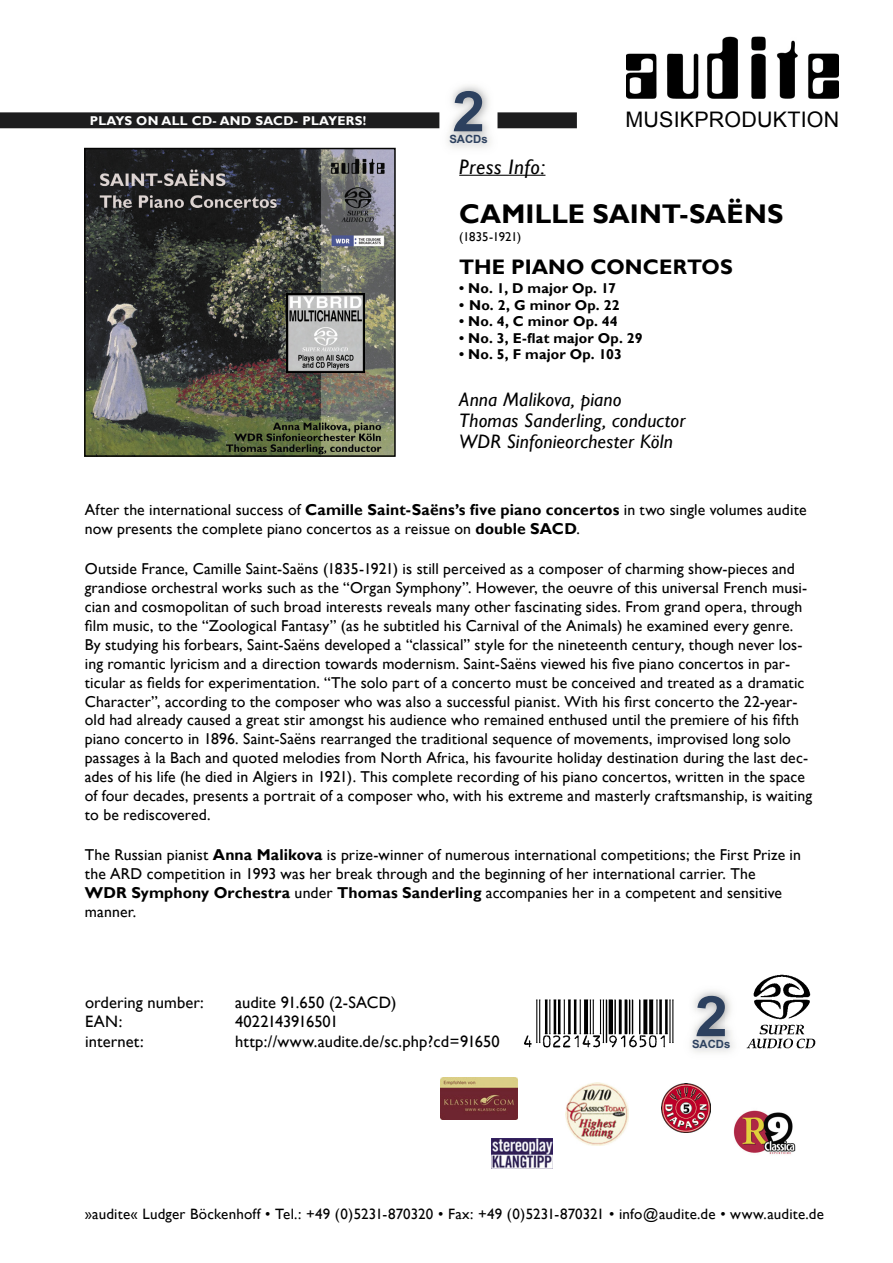
<style>
.page{position:relative;width:893px;height:1263px;background:#fff}
.page>*{position:absolute;margin:0;border:0;box-sizing:border-box;transform-origin:0 0}
.t1{font:700 56.1px "Arial";color:#2d415f;scale:1.05 1}
.t2{font:700 27px "Gill Sans";letter-spacing:.005em;color:#000}
.t3{font:21.45px "Arial";letter-spacing:.01em;color:#000}
.t4{font:700 21px "Gill Sans";letter-spacing:.005em;color:#000}
.t5{font:italic 21px "Gill Sans";letter-spacing:.025em;color:#000}
.t6{font:italic 19.5px/21px "Gill Sans";letter-spacing:.01em;color:#000}
.t7{font:16.5px "Gill Sans";letter-spacing:.005em;color:#000}
.t8{font:15.75px/18.9px "Gill Sans";letter-spacing:.01em;color:#000}
.t9{font:15px "Gill Sans";letter-spacing:.01em;color:#000}
.t10{font:700 14.25px "Gill Sans";letter-spacing:.01em;color:#000}
.t11{font:700 12.75px "Gill Sans";letter-spacing:.025em;color:#fff}
.t12{font:12.75px "Gill Sans";letter-spacing:-.01em;color:#000}
.t13{font:700 11.25px "Arial";color:#2d415f}
.s1{font-weight:700}
</style>
<div class="page">
<hr style="left:459px;top:175px;width:86px;height:1px;background:#000">
<img style="left:87px;top:151px;width:306px;height:303px">
<div style="left:84px;top:148px;width:312px;height:309px;border:2px solid #050505"></div>
<img style="left:626px;top:36px;width:213px;height:62px">
<img style="left:524px;top:999px;width:150px;height:49px">
<img style="left:746px;top:975px;width:69px;height:73px">
<img style="left:286px;top:293px;width:78px;height:79px">
<img style="left:451px;top:85px;width:38px;height:40px">
<img style="left:454px;top:91px;width:28px;height:34px">
<img style="left:447px;top:125px;width:51px;height:24px">
<svg style="left:0;top:112px;width:440px;height:17px;background:#2b2b2c"></svg>
<img style="left:454px;top:125px;width:28px;height:6px">
<div style="left:498px;top:113px;width:78px;height:15px;background:#1d1d1e"></div>
<div style="left:497px;top:112px;width:80px;height:16px;border:2px solid #1d1d1e"></div>
<img style="left:662px;top:1084px;width:49px;height:48px">
<img style="left:566px;top:1083px;width:62px;height:62px">
<img style="left:690px;top:1030px;width:47px;height:18px">
<img style="left:696px;top:1030px;width:29px;height:6px">
<img style="left:441px;top:1077px;width:77px;height:43px">
<img style="left:733px;top:1110px;width:63px;height:44px">
<img style="left:492px;top:1138px;width:61px;height:30px">
<h1 class="t1" style="left:452px;top:75px;width:33px">2</h1>
<p class="t11" style="left:90px;top:113px;width:278px">PLAYS ON ALL CD- AND SACD- PLAYERS!</p>
<h3 class="t3" style="left:625px;top:105px;width:215px">MUSIKPRODUKTION</h3>
<p class="t13" style="left:449px;top:132px;width:40px">SACDs</p>
<h3 class="t5" style="left:459px;top:154px;width:87px">Press Info:</h3>
<h2 class="t2" style="left:459px;top:198px;width:326px">CAMILLE SAINT-SAËNS</h2>
<p class="t12" style="left:459px;top:229px;width:64px">(1835-1921)</p>
<h3 class="t4" style="left:459px;top:254px;width:275px">THE PIANO CONCERTOS</h3>
<p class="t10" style="left:459px;top:280px;width:158px">• No. 1, D major Op. 17</p>
<p class="t10" style="left:459px;top:296px;width:162px">• No. 2, G minor Op. 22</p>
<p class="t10" style="left:459px;top:313px;width:160px">• No. 4, C minor Op. 44</p>
<p class="t10" style="left:459px;top:329px;width:185px">• No. 3, E-flat major Op. 29</p>
<p class="t10" style="left:459px;top:346px;width:164px">• No. 5, F major Op. 103</p>
<p class="t6" style="left:459px;top:389px;width:228px">Anna Malikova, piano<br>Thomas Sanderling, conductor<br>WDR Sinfonieorchester Köln</p>
<p class="t8" style="left:85px;top:500px;width:723px">After the international success of <span class="s1">Camille Saint-Saëns’s five piano concertos</span> in two single volumes audite now presents the complete piano concertos as a reissue on <span class="s1">double SACD</span>.</p>
<p class="t8" style="left:85px;top:560px;width:729px">Outside France, Camille Saint-Saëns (1835-1921) is still perceived as a composer of charming show-pieces and grandiose orchestral works such as the “Organ Symphony”. However, the oeuvre of this universal French musi&shy;cian and cosmopolitan of such broad interests reveals many other fascinating sides. From grand opera, through film music, to the “Zoological Fantasy” (as he subtitled his Carnival of the Animals) he examined every genre.<br>By studying his forbears, Saint-Saëns developed a “classical” style for the nineteenth century, though never los&shy;ing romantic lyricism and a direction towards modernism. Saint-Saëns viewed his five piano concertos in par&shy;ticular as fields for experimentation. “The solo part of a concerto must be conceived and treated as a dramatic Character”, according to the composer who was also a successful pianist. With his first concerto the 22-year&shy;old had already caused a great stir amongst his audience who remained enthused until the premiere of his fifth piano concerto in 1896. Saint-Saëns rearranged the traditional sequence of movements, improvised long solo passages à la Bach and quoted melodies from North Africa, his favourite holiday destination during the last dec&shy;ades of his life (he died in Algiers in 1921). This complete recording of his piano concertos, written in the space of four decades, presents a portrait of a composer who, with his extreme and masterly craftsmanship, is waiting to be rediscovered.</p>
<p class="t8" style="left:85px;top:846px;width:718px">The Russian pianist <span class="s1">Anna Malikova</span> is prize-winner of numerous international competitions; the First Prize in the ARD competition in 1993 was her break through and the beginning of her international carrier. The <span class="s1">WDR Symphony Orchestra</span> under <span class="s1">Thomas Sanderling</span> accompanies her in a competent and sensitive manner.</p>
<p class="t7" style="left:85px;top:992px;width:120px">ordering number:</p>
<p class="t7" style="left:235px;top:992px;width:163px">audite 91.650 (2-SACD)</p>
<p class="t7" style="left:85px;top:1012px;width:39px">EAN:</p>
<p class="t7" style="left:235px;top:1012px;width:105px">4022143916501</p>
<p class="t7" style="left:85px;top:1032px;width:60px">internet:</p>
<p class="t7" style="left:235px;top:1032px;width:266px">http://www.audite.de/sc.php?cd=91650</p>
<h1 class="t1" style="left:695px;top:979px;width:33px">2</h1>
<p class="t13" style="left:692px;top:1037px;width:40px">SACDs</p>
<p class="t9" style="left:85px;top:1205px;width:741px">»audite« Ludger Böckenhoff • Tel.: +49 (0)5231-870320 • Fax: +49 (0)5231-870321 • info@audite.de • www.audite.de</p>
</div>
